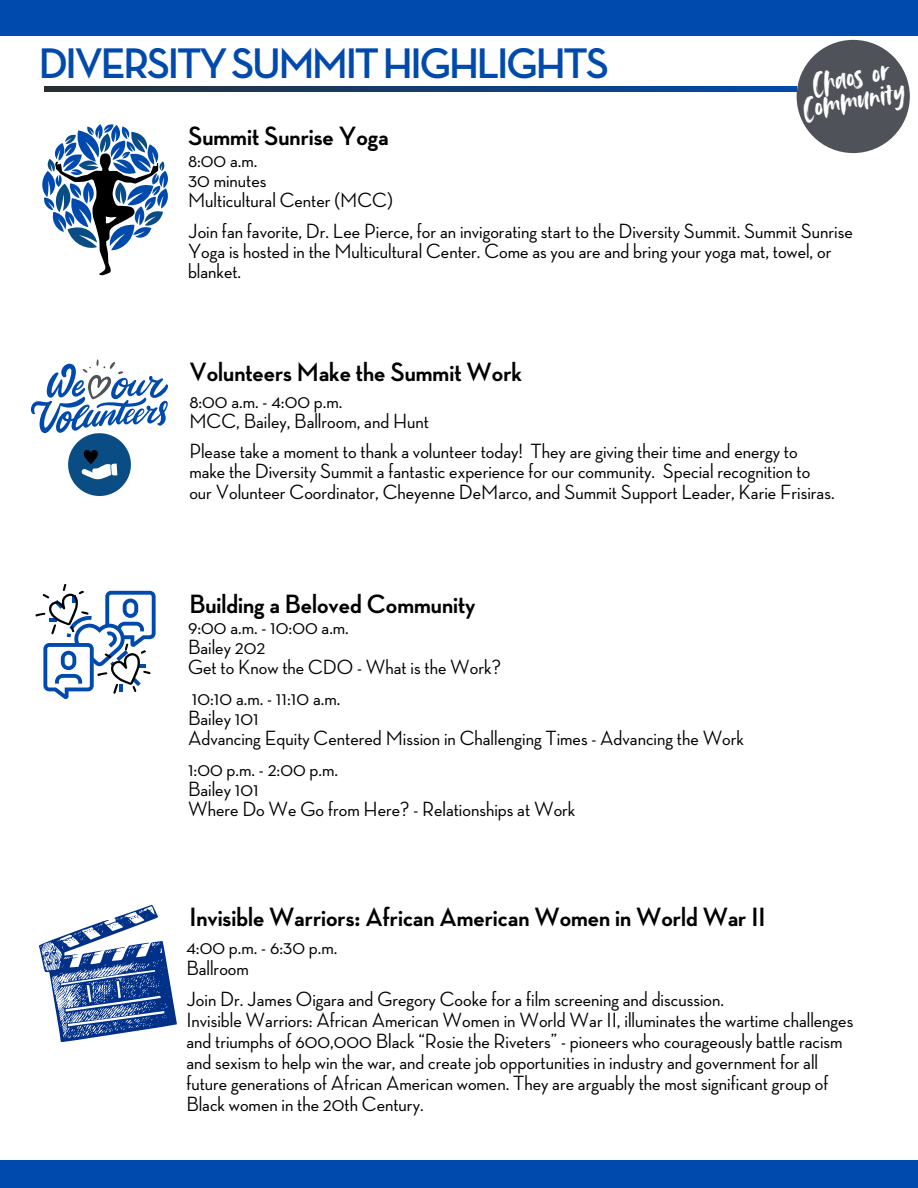
<style>
.page{position:relative;width:918px;height:1188px;background:#fff}
.page>*{position:absolute;margin:0;border:0;box-sizing:border-box;transform-origin:0 0}
.t1{font:700 43.65px "Neutraface Display";letter-spacing:-.05em;color:#004aad}
.t2{font:34.5px "Avallon Alt";color:#fff}
.t3{font:700 27px "Neutraface Display";color:#000}
.t4{font:500 21px/20.1px "Neutraface Display";color:#000}
</style>
<div class="page">
<div style="left:0;top:1161px;width:918px;height:27px;background:#004aad"></div>
<div style="left:0;top:0;width:918px;height:36px;background:#004aad"></div>
<svg style="left:42px;top:124px;width:126px;height:151px"></svg>
<svg style="left:31px;top:359px;width:137px;height:137px"></svg>
<svg style="left:44px;top:87px;width:753px;height:5px;background:#143c6d"></svg>
<div style="left:797px;top:40px;width:113px;height:113px;background:#4f5259;border-radius:50%"></div>
<svg style="left:39px;top:905px;width:138px;height:137px"></svg>
<svg style="left:35px;top:584px;width:121px;height:115px"></svg>
<h1 class="t1" style="left:39px;top:44px;width:572px">DIVERSITYSUMMITHIGHLIGHTS</h1>
<p class="t2" style="left:808px;top:64px;width:79px;rotate:-10deg">Chaos or</p>
<p class="t2" style="left:799px;top:88px;width:106px;rotate:-10deg">Community</p>
<p class="t3" style="left:188px;top:124px;width:202px">Summit Sunrise Yoga</p>
<p class="t4" style="left:188px;top:151px;width:71px">8:00 a.m.</p>
<p class="t4" style="left:188px;top:171px;width:80px">30 minutes</p>
<p class="t4" style="left:188px;top:191px;width:206px">Multicultural Center (MCC)</p>
<p class="t4" style="left:188px;top:222px;width:666px">Join fan favorite, Dr. Lee Pierce, for an invigorating start to the Diversity Summit. Summit Sunrise<br>Yoga is hosted in the Multicultural Center. Come as you are and bring your yoga mat, towel, or blanket.</p>
<h3 class="t3" style="left:189px;top:360px;width:334px">Volunteers Make the Summit Work</h3>
<p class="t4" style="left:189px;top:392px;width:155px">8:00 a.m. - 4:00 p.m.</p>
<h3 class="t4" style="left:189px;top:412px;width:241px">MCC, Bailey, Ballroom, and Hunt</h3>
<p class="t4" style="left:189px;top:442px;width:647px">Please take a moment to thank a volunteer today! They are giving their time and energy to make the Diversity Summit a fantastic experience for our community. Special recognition to our Volunteer Coordinator, Cheyenne DeMarco, and Summit Support Leader, Karie Frisiras.</p>
<h2 class="t3" style="left:189px;top:592px;width:288px">Building a Beloved Community</h2>
<p class="t4" style="left:188px;top:618px;width:162px">9:00 a.m. - 10:00 a.m.</p>
<p class="t4" style="left:188px;top:638px;width:79px">Bailey 202</p>
<p class="t4" style="left:188px;top:658px;width:314px">Get to Know the CDO - What is the Work?</p>
<p class="t4" style="left:192px;top:689px;width:150px">10:10 a.m. - 11:10 a.m.</p>
<p class="t4" style="left:188px;top:709px;width:72px">Bailey 101</p>
<h3 class="t4" style="left:188px;top:729px;width:558px">Advancing Equity Centered Mission in Challenging Times - Advancing the Work</h3>
<p class="t4" style="left:188px;top:760px;width:152px">1:00 p.m. - 2:00 p.m.</p>
<p class="t4" style="left:188px;top:780px;width:72px">Bailey 101</p>
<p class="t4" style="left:188px;top:800px;width:389px">Where Do We Go from Here? - Relationships at Work</p>
<p class="t3" style="left:189px;top:905px;width:578px">Invisible Warriors: African American Women in World War II</p>
<p class="t4" style="left:186px;top:938px;width:153px">4:00 p.m. - 6:30 p.m.</p>
<p class="t4" style="left:186px;top:959px;width:64px">Ballroom</p>
<p class="t4" style="left:186px;top:990px;width:539px">Join Dr. James Oigara and Gregory Cooke for a film screening and discussion.</p>
<p class="t4" style="left:186px;top:1011px;width:669px;line-height:21px">Invisible Warriors: African American Women in World War II, illuminates the wartime challenges and triumphs of 600,000 Black “Rosie the Riveters” - pioneers who courageously battle racism and sexism to help win the war, and create job opportunities in industry and government for all future generations of African American women. They are arguably the most significant group of Black women in the 20th Century.</p>
</div>
